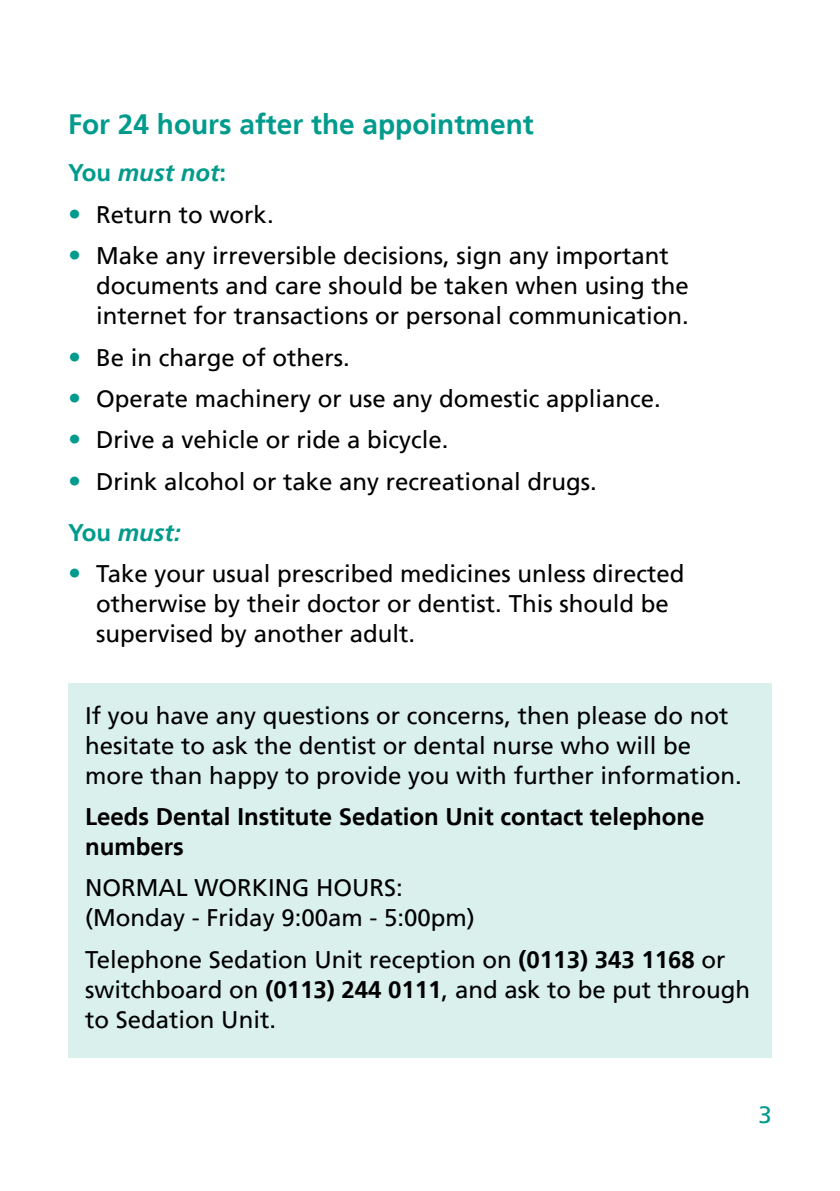
<style>
.page{position:relative;width:840px;height:1191px;background:#fff}
.page>*{position:absolute;margin:0;border:0;box-sizing:border-box;transform-origin:0 0}
.t1{font:700 28px "Frutiger LT";color:#009b8c}
.t2{font:24px/30px "Frutiger LT";color:#000}
.t3{font:700 24px/30px "Frutiger LT";color:#000}
.t4{font:italic 700 24px "Frutiger LT";color:#009b8c}
.t5{font:24px "Frutiger LT";color:#009b8c}
.s1{font-style:normal}
.s2{font-size:26px;color:#009b8c}
.s3{font-weight:700;color:#009b8c}
.s4{font-weight:700;font-style:italic;color:#009b8c}
.s5{font-weight:700}
</style>
<div class="page">
<div style="left:68px;top:683px;width:703px;height:374px;background:#d9f0ed"></div>
<p class="t1" style="left:68px;top:108px;width:467px">For 24 hours after the appointment</p>
<p class="t4" style="left:68px;top:159px;width:159px"><span class="s1">You</span> must not<span class="s1">:</span></p>
<p class="t2" style="left:68px;top:200px;width:207px"><span class="s2">•</span> Return to work.</p>
<p class="t2" style="left:96px;top:241px;width:594px;text-indent:-28px"><span class="s2">•</span> Make any irreversible decisions, sign any important documents and care should be taken when using the internet for transactions or personal communication.</p>
<p class="t2" style="left:68px;top:342px;width:283px"><span class="s2">•</span> Be in charge of others.</p>
<p class="t2" style="left:68px;top:384px;width:594px"><span class="s2">•</span> Operate machinery or use any domestic appliance.</p>
<p class="t2" style="left:68px;top:425px;width:382px"><span class="s2">•</span> Drive a vehicle or ride a bicycle.</p>
<p class="t2" style="left:68px;top:456px;width:530px;line-height:51.4px"><span class="s2">•</span> Drink alcohol or take any recreational drugs.<br><span class="s3">You</span> <span class="s4">must:</span></p>
<p class="t2" style="left:96px;top:559px;width:589px;text-indent:-28px"><span class="s2">•</span> Take your usual prescribed medicines unless directed otherwise by their doctor or dentist. This should be supervised by another adult.</p>
<p class="t2" style="left:85px;top:700px;width:658px">If you have any questions or concerns, then please do not hesitate to ask the dentist or dental nurse who will be more than happy to provide you with further information.</p>
<p class="t3" style="left:85px;top:801px;width:620px">Leeds Dental Institute Sedation Unit contact telephone numbers</p>
<p class="t2" style="left:85px;top:873px;width:391px">NORMAL WORKING HOURS: (Monday - Friday 9:00am - 5:00pm)</p>
<p class="t2" style="left:85px;top:944px;width:666px">Telephone Sedation Unit reception on <span class="s5">(0113) 343 1168</span> or switchboard on <span class="s5">(0113) 244 0111</span>, and ask to be put through to Sedation Unit.</p>
<p class="t5" style="left:758px;top:1101px;width:15px">3</p>
</div>
